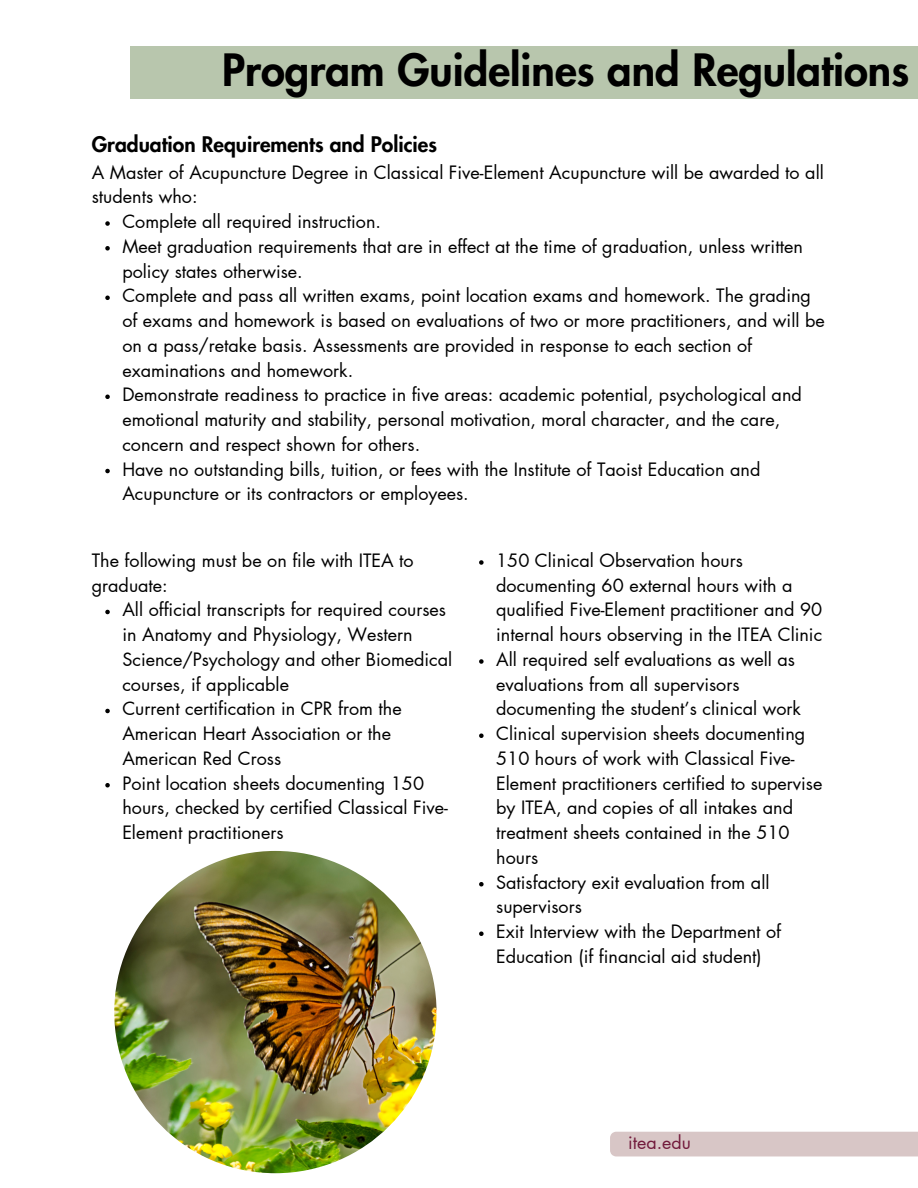
<style>
.page{position:relative;width:918px;height:1188px;background:#fff}
.page>*{position:absolute;margin:0;border:0;box-sizing:border-box;transform-origin:0 0}
.t1{font:800 43.5px "Futura LT Pro";color:#000}
.t2{font:800 21px "Futura LT Pro";color:#000}
.t3{font:18px/24.8px "Futura LT Pro";color:#000}
.t4{font:17.85px "Futura LT Pro";color:#721b3c}
</style>
<div class="page">
<div style="left:130px;top:46px;width:788px;height:53px;background:#b8c6ad"></div>
<img style="left:114px;top:851px;width:323px;height:322px;border-radius:50%">
<svg style="left:105px;top:221px;width:5px;height:5px"></svg>
<svg style="left:105px;top:246px;width:5px;height:5px"></svg>
<svg style="left:105px;top:296px;width:5px;height:4px"></svg>
<svg style="left:105px;top:395px;width:5px;height:4px"></svg>
<svg style="left:105px;top:469px;width:5px;height:4px"></svg>
<div style="left:610px;top:1132px;width:308px;height:24px;background:#d8c6c6"></div>
<svg style="left:105px;top:610px;width:5px;height:4px"></svg>
<svg style="left:105px;top:709px;width:5px;height:4px"></svg>
<svg style="left:105px;top:783px;width:5px;height:4px"></svg>
<svg style="left:479px;top:560px;width:5px;height:5px"></svg>
<svg style="left:479px;top:659px;width:5px;height:5px"></svg>
<svg style="left:479px;top:733px;width:5px;height:5px"></svg>
<svg style="left:479px;top:882px;width:5px;height:4px"></svg>
<svg style="left:479px;top:931px;width:5px;height:5px"></svg>
<p class="t1" style="left:222px;top:50px;width:688px">Program Guidelines and Regulations</p>
<p class="t2" style="left:92px;top:134px;width:347px">Graduation Requirements and Policies</p>
<p class="t3" style="left:92px;top:160px;width:734px">A Master of Acupuncture Degree in Classical Five-Element Acupuncture will be awarded to all students who:</p>
<p class="t3" style="left:122px;top:210px;width:260px">Complete all required instruction.</p>
<p class="t3" style="left:122px;top:235px;width:682px">Meet graduation requirements that are in effect at the time of graduation, unless written policy states otherwise.</p>
<p class="t3" style="left:122px;top:284px;width:704px">Complete and pass all written exams, point location exams and homework. The grading of exams and homework is based on evaluations of two or more practitioners, and will be on a pass/retake basis. Assessments are provided in response to each section of examinations and homework.</p>
<p class="t3" style="left:122px;top:383px;width:681px">Demonstrate readiness to practice in five areas: academic potential, psychological and emotional maturity and stability, personal motivation, moral character, and the care, concern and respect shown for others.</p>
<p class="t3" style="left:122px;top:457px;width:640px">Have no outstanding bills, tuition, or fees with the Institute of Taoist Education and<br>Acupuncture or its contractors or employees.</p>
<p class="t3" style="left:92px;top:549px;width:323px">The following must be on file with ITEA to graduate:</p>
<p class="t3" style="left:496px;top:549px;width:328px">150 Clinical Observation hours documenting 60 external hours with a qualified Five-Element practitioner and 90 internal hours observing in the ITEA Clinic</p>
<p class="t3" style="left:496px;top:648px;width:306px">All required self evaluations as well as evaluations from all supervisors documenting the student’s clinical work</p>
<p class="t3" style="left:496px;top:722px;width:328px">Clinical supervision sheets documenting 510 hours of work with Classical Five-Element practitioners certified to supervise by ITEA, and copies of all intakes and treatment sheets contained in the 510 hours</p>
<p class="t3" style="left:496px;top:871px;width:275px">Satisfactory exit evaluation from all supervisors</p>
<p class="t3" style="left:496px;top:920px;width:286px">Exit Interview with the Department of<br>Education (if financial aid student)</p>
<p class="t3" style="left:122px;top:598px;width:331px">All official transcripts for required courses in Anatomy and Physiology, Western Science/Psychology and other Biomedical courses, if applicable</p>
<p class="t3" style="left:122px;top:697px;width:281px">Current certification in CPR from the<br>American Heart Association or the<br>American Red Cross</p>
<p class="t3" style="left:122px;top:772px;width:327px">Point location sheets documenting 150 hours, checked by certified Classical Five-<br>Element practitioners</p>
<p class="t4" style="left:628px;top:1134px;width:64px">itea.edu</p>
</div>
